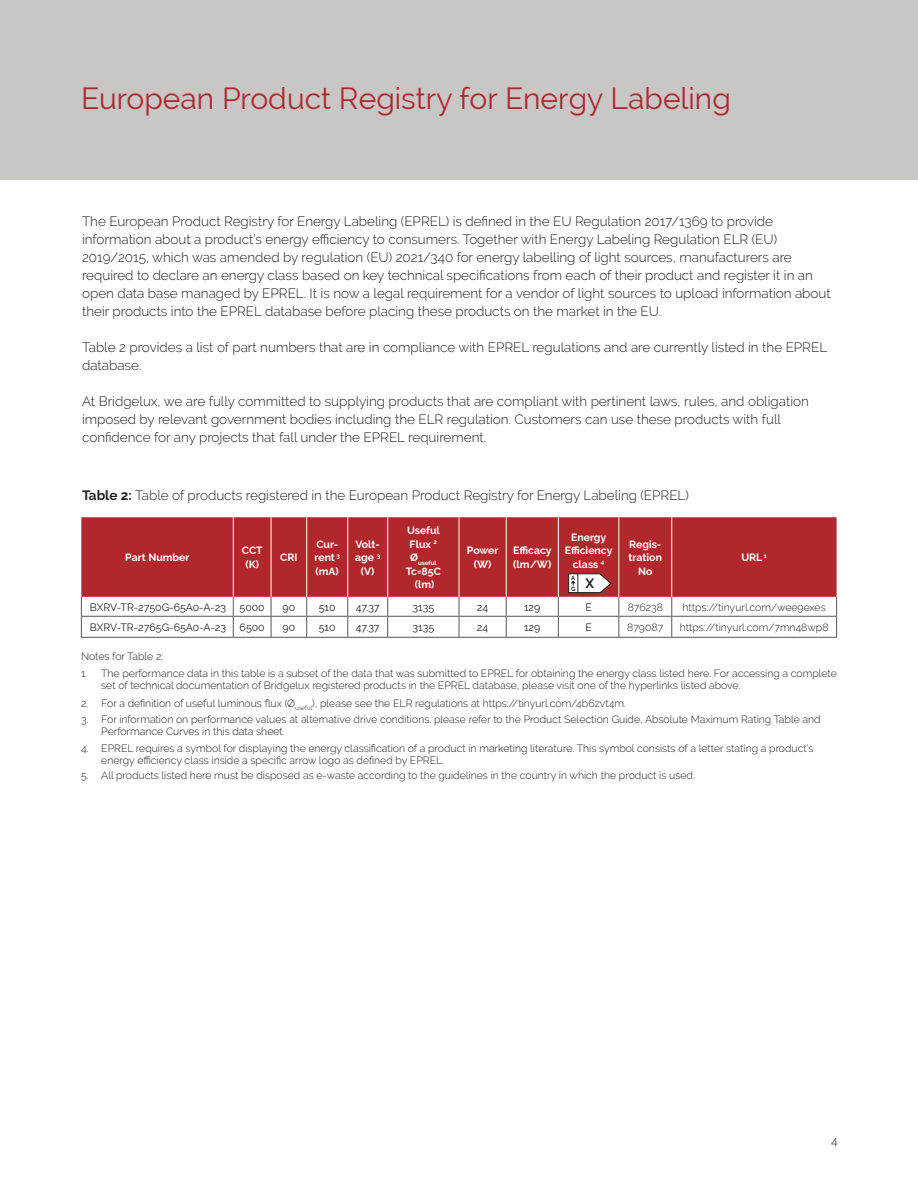
<style>
.page{position:relative;width:918px;height:1188px;background:#fff}
.page>*{position:absolute;margin:0;border:0;box-sizing:border-box;transform-origin:0 0}
.section_header{font:30px "Raleway";color:#b1272c}
.main_text_block{font:300 13.5px/18px "Raleway";color:#231f20}
.t1{font:700 13.5px "Raleway";color:#231f20}
.t2{font:300 12px "Raleway";color:#231f20}
.main_text_block-2{font:300 10.5px/12px "Raleway";color:#231f20}
.t3{font:700 10.5px/13.5px "Raleway";color:#fff;text-align:center}
.t4{font:10.5px "Raleway";color:#231f20}
.t5{font:700 6.15px "Raleway";color:#fff}
.t6{font:700 6px "Raleway";color:#231f20}
.s1{font-weight:700}
</style>
<div class="page">
<div style="left:0;top:0;width:918px;height:180px;background:#c8c7c6"></div>
<div style="left:81px;top:517px;width:756px;height:80px;background:#b1272c"></div>
<hr style="left:81px;top:616px;width:152px;height:1px;background:#555659">
<svg style="left:81px;top:597px;width:1px;height:40px"></svg>
<hr style="left:233px;top:616px;width:38px;height:1px;background:#555659">
<svg style="left:233px;top:597px;width:1px;height:40px"></svg>
<hr style="left:271px;top:616px;width:36px;height:1px;background:#555659">
<svg style="left:271px;top:597px;width:1px;height:40px"></svg>
<hr style="left:307px;top:616px;width:41px;height:1px;background:#555659">
<svg style="left:306px;top:597px;width:1px;height:40px"></svg>
<hr style="left:348px;top:616px;width:40px;height:1px;background:#555659">
<svg style="left:347px;top:597px;width:1px;height:40px"></svg>
<hr style="left:388px;top:616px;width:71px;height:1px;background:#555659">
<svg style="left:387px;top:597px;width:1px;height:40px"></svg>
<hr style="left:459px;top:616px;width:47px;height:1px;background:#555659">
<svg style="left:459px;top:597px;width:1px;height:40px"></svg>
<hr style="left:506px;top:616px;width:52px;height:1px;background:#555659">
<svg style="left:506px;top:597px;width:1px;height:40px"></svg>
<hr style="left:558px;top:616px;width:61px;height:1px;background:#555659">
<svg style="left:558px;top:597px;width:1px;height:40px"></svg>
<hr style="left:619px;top:616px;width:53px;height:1px;background:#555659">
<svg style="left:618px;top:597px;width:1px;height:40px"></svg>
<hr style="left:672px;top:616px;width:165px;height:1px;background:#555659">
<svg style="left:671px;top:597px;width:1px;height:40px"></svg>
<svg style="left:836px;top:597px;width:1px;height:40px"></svg>
<hr style="left:81px;top:637px;width:152px;height:1px;background:#555659">
<hr style="left:233px;top:637px;width:38px;height:1px;background:#555659">
<hr style="left:271px;top:637px;width:36px;height:1px;background:#555659">
<hr style="left:307px;top:637px;width:41px;height:1px;background:#555659">
<hr style="left:348px;top:637px;width:40px;height:1px;background:#555659">
<hr style="left:388px;top:637px;width:71px;height:1px;background:#555659">
<hr style="left:459px;top:637px;width:47px;height:1px;background:#555659">
<hr style="left:506px;top:637px;width:52px;height:1px;background:#555659">
<hr style="left:558px;top:637px;width:61px;height:1px;background:#555659">
<hr style="left:619px;top:637px;width:53px;height:1px;background:#555659">
<hr style="left:672px;top:637px;width:165px;height:1px;background:#555659">
<hr style="left:233px;top:517px;width:1px;height:80px;background:#fff">
<hr style="left:271px;top:517px;width:1px;height:80px;background:#fff">
<hr style="left:306px;top:517px;width:1px;height:80px;background:#fff">
<hr style="left:347px;top:517px;width:1px;height:80px;background:#fff">
<hr style="left:387px;top:517px;width:1px;height:80px;background:#fff">
<hr style="left:459px;top:517px;width:1px;height:80px;background:#fff">
<hr style="left:506px;top:517px;width:1px;height:80px;background:#fff">
<hr style="left:558px;top:517px;width:1px;height:80px;background:#fff">
<hr style="left:618px;top:517px;width:1px;height:80px;background:#fff">
<hr style="left:671px;top:517px;width:1px;height:80px;background:#fff">
<div style="left:580px;top:578px;width:17px;height:31px;background:#231f20;opacity:.75"></div>
<div style="left:576px;top:587px;width:15px;height:15px;background:#231f20;opacity:.75"></div>
<svg style="left:568px;top:573px;width:44px;height:20px"></svg>
<p class="section_header" style="left:81px;top:81px;width:651px">European Product Registry for Energy Labeling</p>
<p class="main_text_block" style="left:82px;top:212px;width:750px">The European Product Registry for Energy Labeling (EPREL) is defined in the EU Regulation 2017/1369 to provide information about a product’s energy efficiency to consumers. Together with Energy Labeling Regulation ELR (EU)<br>2019/2015, which was amended by regulation (EU) 2021/340 for energy labelling of light sources, manufacturers are required to declare an energy class based on key technical specifications from each of their product and register it in an open data base managed by EPREL. It is now a legal requirement for a vendor of light sources to upload information about their products into the EPREL database before placing these products on the market in the EU.</p>
<p class="main_text_block" style="left:82px;top:338px;width:747px">Table 2 provides a list of part numbers that are in compliance with EPREL regulations and are currently listed in the EPREL database.</p>
<p class="main_text_block" style="left:82px;top:392px;width:728px">At Bridgelux, we are fully committed to supplying products that are compliant with pertinent laws, rules, and obligation imposed by relevant government bodies including the ELR regulation. Customers can use these products with full confidence for any projects that fall under the EPREL requirement.</p>
<p class="main_text_block" style="left:82px;top:486px;width:608px"><span class="s1">Table 2:</span> Table of products registered in the European Product Registry for Energy Labeling (EPREL)</p>
<p class="t3" style="left:125px;top:551px;width:66px">Part Number</p>
<p class="t3" style="left:242px;top:544px;width:22px">CCT (K)</p>
<p class="t3" style="left:280px;top:551px;width:19px">CRI</p>
<p class="t3" style="left:315px;top:537px;width:27px;text-align:left">Cur&shy;rent <sup>3</sup></p>
<p class="t3" style="left:316px;top:564px;width:25px">(mA)</p>
<p class="t3" style="left:355px;top:537px;width:26px;text-align:left">Volt&shy;age <sup>3</sup></p>
<p class="t3" style="left:361px;top:564px;width:15px">(V)</p>
<p class="t3" style="left:407px;top:524px;width:34px;text-align:left">Useful<br>Flux <sup>2</sup></p>
<p class="t5" style="left:410px;top:559px;width:28px"><sup>ØΦ</sup>useful</p>
<p class="t3" style="left:406px;top:564px;width:37px">Tc=85C</p>
<p class="t3" style="left:415px;top:578px;width:21px">(lm)</p>
<p class="t3" style="left:467px;top:544px;width:33px">Power (W)</p>
<p class="t3" style="left:513px;top:544px;width:40px;text-align:left">Efficacy (lm/W)</p>
<p class="t3" style="left:565px;top:531px;width:49px">Energy<br>Efficiency class <sup>4</sup></p>
<p class="t3" style="left:629px;top:537px;width:35px">Regis&shy;tration<br>No</p>
<p class="t6" style="left:571px;top:574px;width:6px">A</p>
<p class="t6" style="left:571px;top:585px;width:6px">G</p>
<p class="t1" style="left:585px;top:575px;width:10px">X</p>
<p class="t3" style="left:741px;top:551px;width:27px">URL <sup>1</sup></p>
<p class="t4" style="left:90px;top:601px;width:138px">BXRV-TR-2750G-65A0-A-23</p>
<p class="t4" style="left:240px;top:601px;width:27px">5000</p>
<p class="t4" style="left:283px;top:601px;width:14px">90</p>
<p class="t4" style="left:319px;top:601px;width:18px">510</p>
<p class="t4" style="left:356px;top:601px;width:25px">47.37</p>
<p class="t4" style="left:413px;top:601px;width:23px">3135</p>
<p class="t4" style="left:477px;top:601px;width:13px">24</p>
<p class="t4" style="left:524px;top:601px;width:18px">129</p>
<p class="t4" style="left:585px;top:601px;width:8px">E</p>
<p class="main_text_block-2" style="left:628px;top:601px;width:37px">876238</p>
<p class="main_text_block-2" style="left:683px;top:601px;width:145px">https://tinyurl.com/wee9exes</p>
<p class="t4" style="left:90px;top:621px;width:138px">BXRV-TR-2765G-65A0-A-23</p>
<p class="t4" style="left:240px;top:621px;width:27px">6500</p>
<p class="t4" style="left:283px;top:621px;width:14px">90</p>
<p class="t4" style="left:319px;top:621px;width:18px">510</p>
<p class="t4" style="left:356px;top:621px;width:25px">47.37</p>
<p class="t4" style="left:413px;top:621px;width:23px">3135</p>
<p class="t4" style="left:477px;top:621px;width:13px">24</p>
<p class="t4" style="left:524px;top:621px;width:18px">129</p>
<p class="t4" style="left:585px;top:621px;width:8px">E</p>
<p class="main_text_block-2" style="left:627px;top:621px;width:38px">879087</p>
<p class="main_text_block-2" style="left:680px;top:621px;width:150px">https://tinyurl.com/7mn48wp8</p>
<p class="main_text_block-2" style="left:81px;top:650px;width:84px">Notes for Table 2:</p>
<p class="main_text_block-2" style="left:101px;top:667px;width:737px;text-indent:-20px">1. The performance data in this table is a subset of the data that was submitted to EPREL for obtaining the energy class listed here. For accessing a complete set of technical documentation of Bridgelux registered products in the EPREL database, please visit one of the hyperlinks listed above.</p>
<p class="main_text_block-2" style="left:81px;top:697px;width:546px">2. For a definition of useful luminous flux (ØΦ<sub>useful</sub>), please see the ELR regulations at https://tinyurl.com/4b6zvt4m.</p>
<p class="main_text_block-2" style="left:101px;top:713px;width:721px;text-indent:-20px">3. For information on performance values at alternative drive conditions. please refer to the Product Selection Guide, Absolute Maximum Rating Table and<br>Performance Curves in this data sheet.</p>
<p class="main_text_block-2" style="left:101px;top:742px;width:714px;text-indent:-20px">4. EPREL requires a symbol for displaying the energy classification of a product in marketing literature. This symbol consists of a letter stating a product’s energy efficiency class inside a specific arrow logo as defined by EPREL.</p>
<p class="main_text_block-2" style="left:81px;top:769px;width:615px">5. All products listed here must be disposed as e-waste according to the guidelines in the country in which the product is used.</p>
<p class="t2" style="left:831px;top:1134px;width:8px">4</p>
</div>
